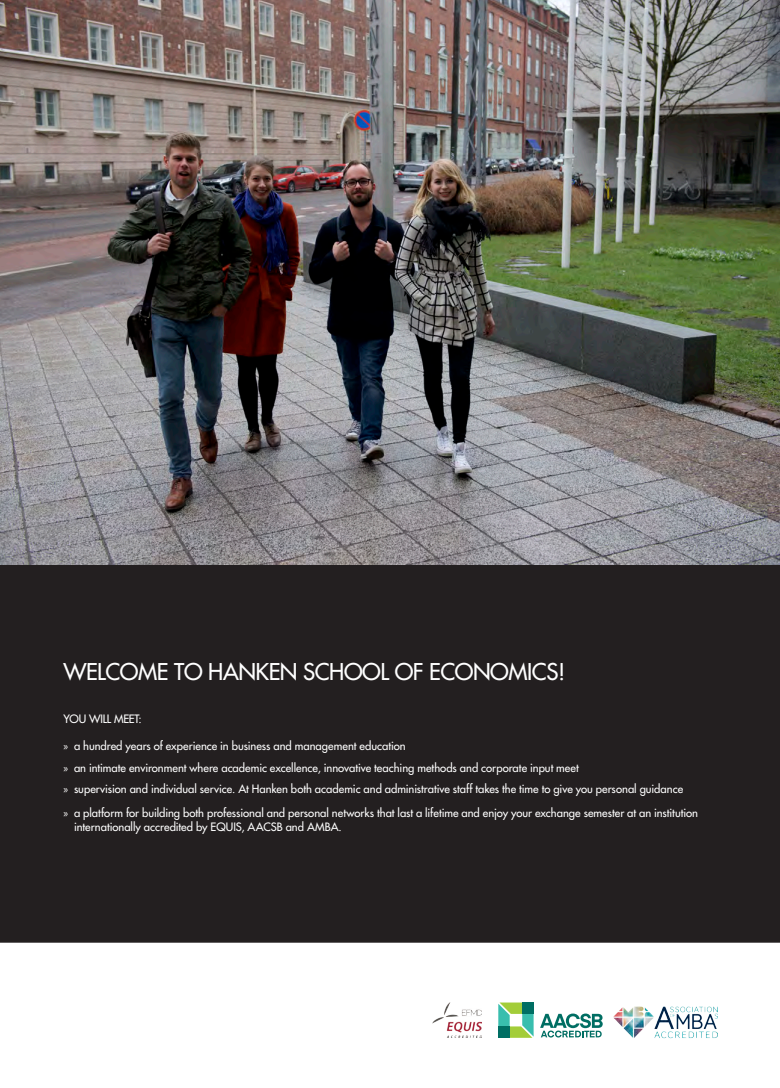
<style>
.page{position:relative;width:780px;height:1088px;background:#fff}
.page>*{position:absolute;margin:0;border:0;box-sizing:border-box;transform-origin:0 0}
.t1{font:22.5px "Futura";letter-spacing:-.02em;color:#fff}
.t2{font:11.25px/14.4px "Futura";color:#fff}
.t3{font:11.25px "Futura";letter-spacing:-.02em;color:#fff}
.s1{font-family:"Myriad Pro"}
</style>
<div class="page">
<div style="left:1px;top:555px;width:778px;height:387px;background:#231f20"></div>
<img style="left:613px;top:1007px;width:104px;height:31px">
<svg style="left:498px;top:1002px;width:35px;height:36px"></svg>
<div style="left:498px;top:1026px;width:11px;height:12px;background:#006e63"></div>
<svg style="left:540px;top:1013px;width:62px;height:24px"></svg>
<img style="left:432px;top:1002px;width:49px;height:36px">
<img style="left:0;top:0;width:780px;height:564px">
<p class="t1" style="left:63px;top:658px;width:503px">WELCOME TO HANKEN SCHOOL OF ECONOMICS!</p>
<p class="t3" style="left:63px;top:712px;width:80px">YOU WILL MEET:</p>
<p class="t2" style="left:63px;top:739px;width:344px"><span class="s1">»</span> a hundred years of experience in business and management education</p>
<p class="t2" style="left:63px;top:760px;width:517px"><span class="s1">»</span> an intimate environment where academic excellence, innovative teaching methods and corporate input meet</p>
<p class="t2" style="left:63px;top:782px;width:621px"><span class="s1">»</span> supervision and individual service. At Hanken both academic and administrative staff takes the time to give you personal guidance</p>
<p class="t2" style="left:74px;top:805px;width:625px;text-indent:-11px"><span class="s1">»</span> a platform for building both professional and personal networks that last a lifetime and enjoy your exchange semester at an institution internationally accredited by EQUIS, AACSB and AMBA.</p>
</div>
